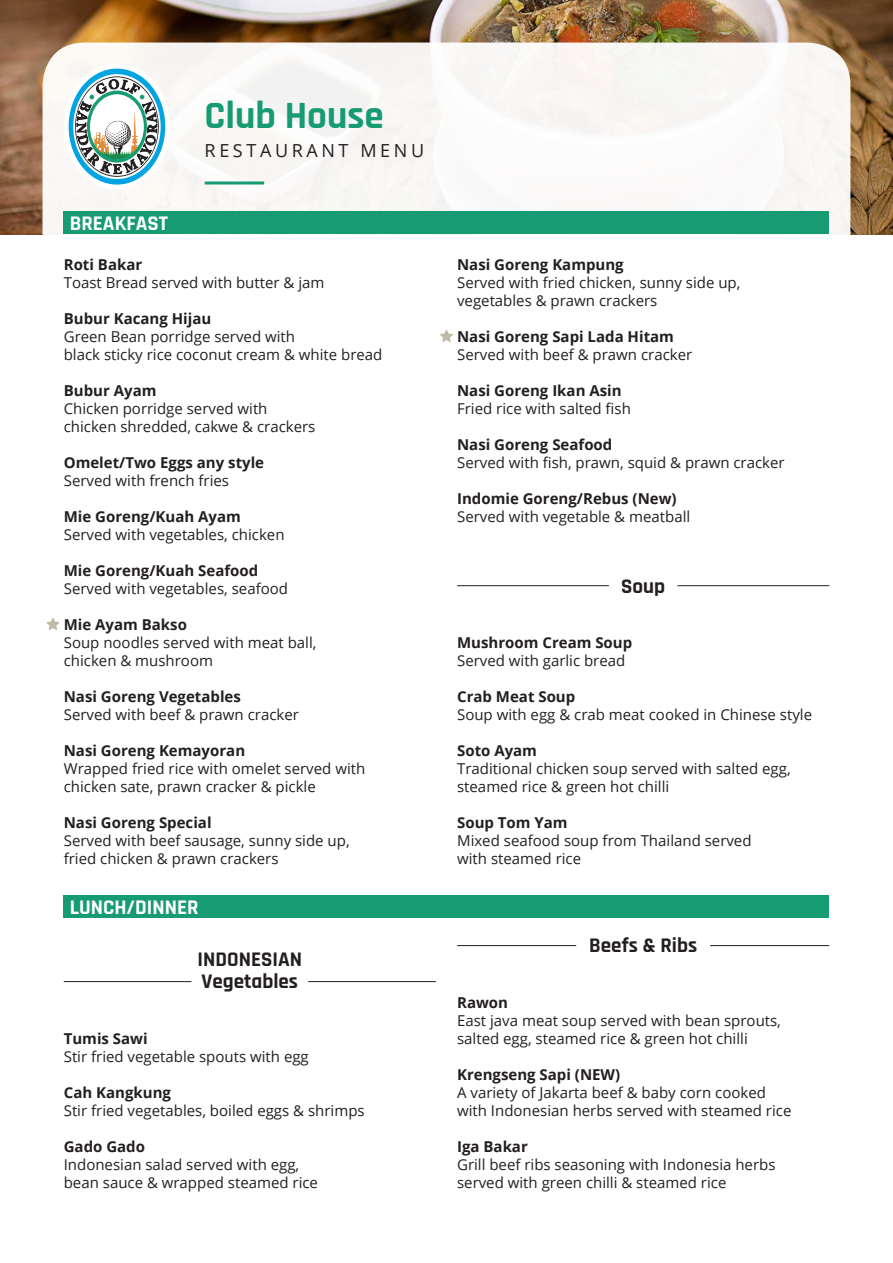
<style>
.page{position:relative;width:893px;height:1263px;background:#fff}
.page>*{position:absolute;margin:0;border:0;box-sizing:border-box;transform-origin:0 0}
.t1{font:700 39px "Rajdhani";color:#179b73}
.t2{font:700 21px "Rajdhani";color:#231f20}
.t3{font:700 21px "Rajdhani";color:#fff}
.t4{font:18px "Open Sans";letter-spacing:.2em;color:#231f20}
.t5{font:15px/18px "Open Sans";color:#231f20}
.t6{font:700 15px "Open Sans";color:#231f20}
</style>
<div class="page">
<img style="left:0;top:0;width:893px;height:234px">
<svg style="left:43px;top:43px;width:807px;height:287px"></svg>
<hr style="left:205px;top:181px;width:59px;height:3px;background:#179b73">
<div style="left:64px;top:64px;width:106px;height:125px;background:#fff;border-radius:50%"></div>
<svg style="left:69px;top:69px;width:96px;height:142px"></svg>
<div style="left:64px;top:211px;width:765px;height:23px;background:#179b73"></div>
<hr style="left:457px;top:585px;width:152px;height:1px;background:#231f20">
<hr style="left:677px;top:585px;width:152px;height:1px;background:#231f20">
<div style="left:64px;top:895px;width:765px;height:23px;background:#179b73"></div>
<hr style="left:64px;top:981px;width:127px;height:1px;background:#231f20">
<hr style="left:308px;top:981px;width:128px;height:1px;background:#231f20">
<hr style="left:457px;top:945px;width:119px;height:1px;background:#231f20">
<hr style="left:710px;top:945px;width:119px;height:1px;background:#231f20">
<svg style="left:46px;top:618px;width:13px;height:12px"></svg>
<svg style="left:440px;top:330px;width:13px;height:12px"></svg>
<h2 class="t3" style="left:70px;top:210px;width:100px">BREAKFAST</h2>
<h1 class="t1" style="left:205px;top:92px;width:181px">Club House</h1>
<p class="t4" style="left:205px;top:138px;width:221px">RESTAURANT MENU</p>
<p class="t6" style="left:64px;top:254px;width:80px">Roti Bakar</p>
<p class="t5" style="left:64px;top:273px;width:262px">Toast Bread served with butter &amp; jam</p>
<p class="t6" style="left:64px;top:308px;width:149px">Bubur Kacang Hijau</p>
<p class="t5" style="left:64px;top:327px;width:320px">Green Bean porridge served with<br>black sticky rice coconut cream &amp; white bread</p>
<p class="t6" style="left:64px;top:380px;width:94px">Bubur Ayam</p>
<p class="t5" style="left:64px;top:399px;width:253px">Chicken porridge served with chicken shredded, cakwe &amp; crackers</p>
<p class="t6" style="left:64px;top:452px;width:202px">Omelet/Two Eggs any style</p>
<p class="t5" style="left:64px;top:471px;width:167px">Served with french fries</p>
<p class="t6" style="left:64px;top:506px;width:179px">Mie Goreng/Kuah Ayam</p>
<p class="t5" style="left:64px;top:525px;width:222px">Served with vegetables, chicken</p>
<p class="t6" style="left:64px;top:560px;width:196px">Mie Goreng/Kuah Seafood</p>
<p class="t5" style="left:64px;top:579px;width:226px">Served with vegetables, seafood</p>
<p class="t6" style="left:64px;top:614px;width:125px">Mie Ayam Bakso</p>
<p class="t5" style="left:64px;top:633px;width:254px">Soup noodles served with meat ball, chicken &amp; mushroom</p>
<p class="t6" style="left:64px;top:686px;width:179px">Nasi Goreng Vegetables</p>
<p class="t5" style="left:64px;top:705px;width:237px">Served with beef &amp; prawn cracker</p>
<p class="t6" style="left:64px;top:740px;width:183px">Nasi Goreng Kemayoran</p>
<p class="t5" style="left:64px;top:759px;width:303px">Wrapped fried rice with omelet served with chicken sate, prawn cracker &amp; pickle</p>
<p class="t6" style="left:64px;top:812px;width:149px">Nasi Goreng Special</p>
<p class="t5" style="left:64px;top:831px;width:287px">Served with beef sausage, sunny side up, fried chicken &amp; prawn crackers</p>
<h2 class="t3" style="left:70px;top:894px;width:130px">LUNCH/DINNER</h2>
<h2 class="t2" style="left:198px;top:946px;width:106px">INDONESIAN</h2>
<h2 class="t2" style="left:201px;top:969px;width:98px">Vegetables</h2>
<p class="t6" style="left:64px;top:1028px;width:85px">Tumis Sawi</p>
<p class="t5" style="left:64px;top:1047px;width:247px">Stir fried vegetable spouts with egg</p>
<p class="t6" style="left:64px;top:1082px;width:109px">Cah Kangkung</p>
<p class="t5" style="left:64px;top:1101px;width:302px">Stir fried vegetables, boiled eggs &amp; shrimps</p>
<p class="t6" style="left:64px;top:1136px;width:83px">Gado Gado</p>
<p class="t5" style="left:64px;top:1155px;width:256px">Indonesian salad served with egg, bean sauce &amp; wrapped steamed rice</p>
<p class="t6" style="left:457px;top:254px;width:168px">Nasi Goreng Kampung</p>
<p class="t5" style="left:457px;top:273px;width:285px">Served with fried chicken, sunny side up, vegetables &amp; prawn crackers</p>
<p class="t6" style="left:457px;top:326px;width:218px">Nasi Goreng Sapi Lada Hitam</p>
<p class="t5" style="left:457px;top:345px;width:237px">Served with beef &amp; prawn cracker</p>
<p class="t6" style="left:457px;top:380px;width:166px">Nasi Goreng Ikan Asin</p>
<p class="t5" style="left:457px;top:399px;width:175px">Fried rice with salted fish</p>
<p class="t6" style="left:457px;top:434px;width:157px">Nasi Goreng Seafood</p>
<p class="t5" style="left:457px;top:453px;width:329px">Served with fish, prawn, squid &amp; prawn cracker</p>
<p class="t6" style="left:457px;top:488px;width:221px">Indomie Goreng/Rebus (New)</p>
<p class="t5" style="left:457px;top:507px;width:235px">Served with vegetable &amp; meatball</p>
<h2 class="t2" style="left:621px;top:573px;width:46px">Soup</h2>
<p class="t6" style="left:457px;top:632px;width:177px">Mushroom Cream Soup</p>
<p class="t5" style="left:457px;top:651px;width:170px">Served with garlic bread</p>
<p class="t6" style="left:457px;top:686px;width:120px">Crab Meat Soup</p>
<p class="t5" style="left:457px;top:705px;width:357px">Soup with egg &amp; crab meat cooked in Chinese style</p>
<p class="t6" style="left:457px;top:740px;width:81px">Soto Ayam</p>
<p class="t5" style="left:457px;top:759px;width:335px">Traditional chicken soup served with salted egg, steamed rice &amp; green hot chilli</p>
<p class="t6" style="left:457px;top:812px;width:112px">Soup Tom Yam</p>
<p class="t5" style="left:457px;top:831px;width:296px">Mixed seafood soup from Thailand served with steamed rice</p>
<h2 class="t2" style="left:589px;top:932px;width:110px">Beefs &amp; Ribs</h2>
<p class="t6" style="left:457px;top:992px;width:52px">Rawon</p>
<p class="t5" style="left:457px;top:1011px;width:325px">East java meat soup served with bean sprouts, salted egg, steamed rice &amp; green hot chilli</p>
<p class="t6" style="left:457px;top:1064px;width:165px">Krengseng Sapi (NEW)</p>
<p class="t5" style="left:457px;top:1083px;width:336px">A variety of Jakarta beef &amp; baby corn cooked with Indonesian herbs served with steamed rice</p>
<p class="t6" style="left:457px;top:1136px;width:72px">Iga Bakar</p>
<p class="t5" style="left:457px;top:1155px;width:320px">Grill beef ribs seasoning with Indonesia herbs served with green chilli &amp; steamed rice</p>
</div>
